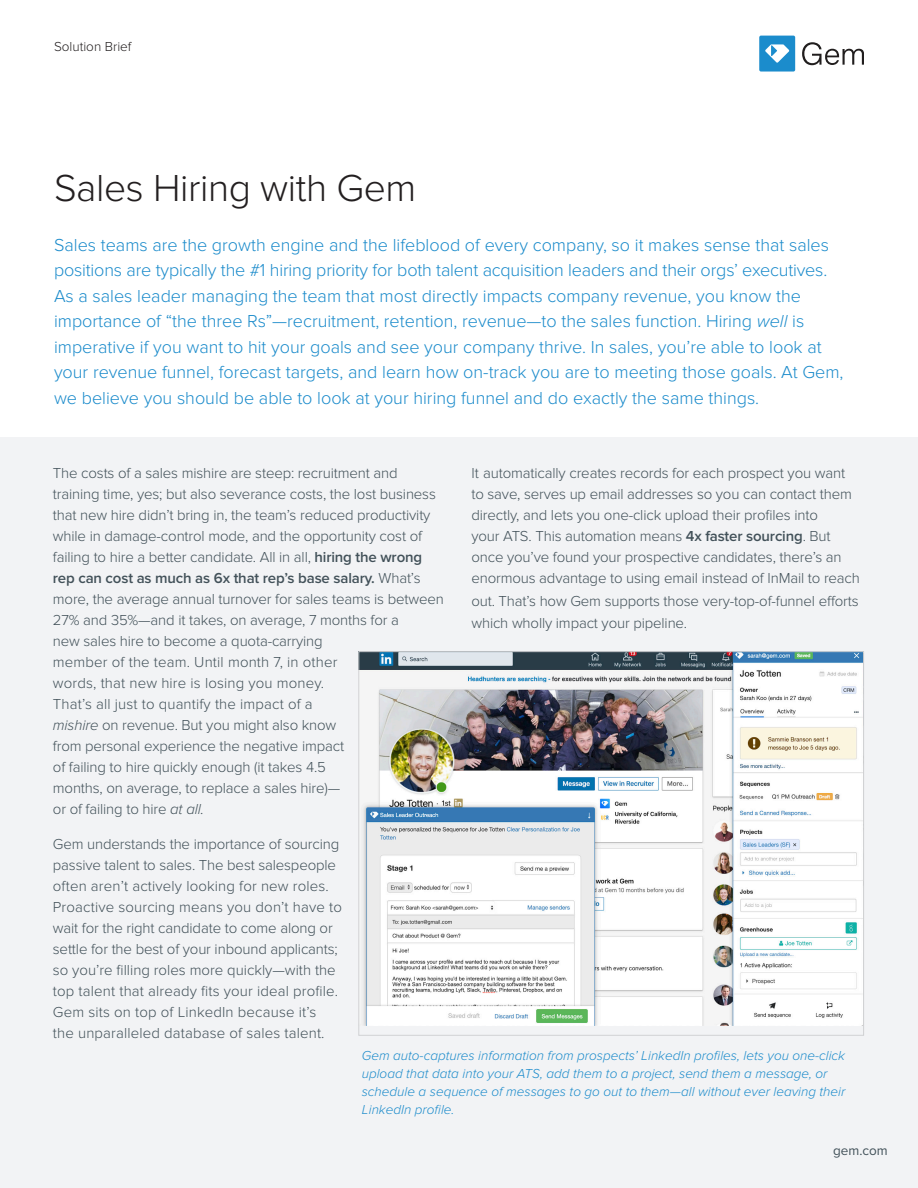
<style>
.page{position:relative;width:918px;height:1188px;background:#fff}
.page>*{position:absolute;margin:0;border:0;box-sizing:border-box;transform-origin:0 0}
.Large_light_headline{font:300 39px "Proxima Nova";letter-spacing:-.01em;color:#231f20}
.Larger_Intro{font:300 18px/25.5px "Proxima Nova";color:#1b8bcb}
.Body_copy{font:300 15px/21px "Proxima Nova";letter-spacing:-.01em;color:#425159}
.Body_copy-2{font:italic 300 13.5px/18px "Proxima Nova";color:#1b8bcb}
.Small_bold_subhead{font:300 13.5px "Proxima Nova";color:#231f20}
.t1{font:13.5px "Proxima Nova";color:#425159}
.s1{font-style:italic}
.s2{font-weight:600}
</style>
<div class="page">
<div style="left:0;top:437px;width:918px;height:751px;background:#f2f3f5"></div>
<svg style="left:759px;top:36px;width:36px;height:36px"></svg>
<svg style="left:802px;top:42px;width:62px;height:23px"></svg>
<img style="left:360px;top:653px;width:502px;height:373px">
<p class="Small_bold_subhead" style="left:54px;top:38px;width:79px">Solution Brief</p>
<p class="Large_light_headline" style="left:54px;top:166px;width:364px">Sales Hiring with Gem</p>
<p class="Larger_Intro" style="left:54px;top:232px;width:791px">Sales teams are the growth engine and the lifeblood of every company, so it makes sense that sales positions are typically the #1 hiring priority for both talent acquisition leaders and their orgs’ executives.<br>As a sales leader managing the team that most directly impacts company revenue, you know the importance of “the three Rs”—recruitment, retention, revenue—to the sales function. Hiring <span class="s1">well</span> is imperative if you want to hit your goals and see your company thrive. In sales, you’re able to look at your revenue funnel, forecast targets, and learn how on-track you are to meeting those goals. At Gem, we believe you should be able to look at your hiring funnel and do exactly the same things.</p>
<p class="Body_copy" style="left:53px;top:463px;width:393px">The costs of a sales mishire are steep: recruitment and training time, yes; but also severance costs, the lost business that new hire didn’t bring in, the team’s reduced productivity while in damage-control mode, and the opportunity cost of failing to hire a better candidate. All in all, <span class="s2">hiring the wrong rep can cost as much as 6x that rep’s base salary.</span> What’s more, the average annual turnover for sales teams is between 27% and 35%—and it takes, on average, 7 months for a<br>new sales hire to become a quota-carrying<br>member of the team. Until month 7, in other<br>words, that new hire is losing you money.<br>That’s all just to quantify the impact of a<br><span class="s1">mishire</span> on revenue. But you might also know<br>from personal experience the negative impact<br>of failing to hire quickly enough (it takes 4.5<br>months, on average, to replace a sales hire)—<br>or of failing to hire <span class="s1">at all.</span></p>
<p class="Body_copy" style="left:53px;top:834px;width:291px">Gem understands the importance of sourcing passive talent to sales. The best salespeople often aren’t actively looking for new roles.<br>Proactive sourcing means you don’t have to wait for the right candidate to come along or settle for the best of your inbound applicants; so you’re filling roles more quickly—with the top talent that already fits your ideal profile.<br>Gem sits on top of LinkedIn because it’s<br>the unparalleled database of sales talent.</p>
<p class="Body_copy" style="left:471px;top:463px;width:390px">It automatically creates records for each prospect you want to save, serves up email addresses so you can contact them directly, and lets you one-click upload their profiles into<br>your ATS. This automation means <span class="s2">4x faster sourcing</span>. But once you’ve found your prospective candidates, there’s an enormous advantage to using email instead of InMail to reach</p>
<p class="Body_copy" style="left:471px;top:590px;width:389px;line-height:22.5px">out. That’s how Gem supports those very-top-of-funnel efforts which wholly impact your pipeline.</p>
<p class="Body_copy-2" style="left:362px;top:1047px;width:485px">Gem auto-captures information from prospects’ LinkedIn profiles, lets you one-click upload that data into your ATS, add them to a project, send them a message, or schedule a sequence of messages to go out to them—all without ever leaving their LinkedIn profile.</p>
<p class="t1" style="left:833px;top:1143px;width:56px">gem.com</p>
</div>
